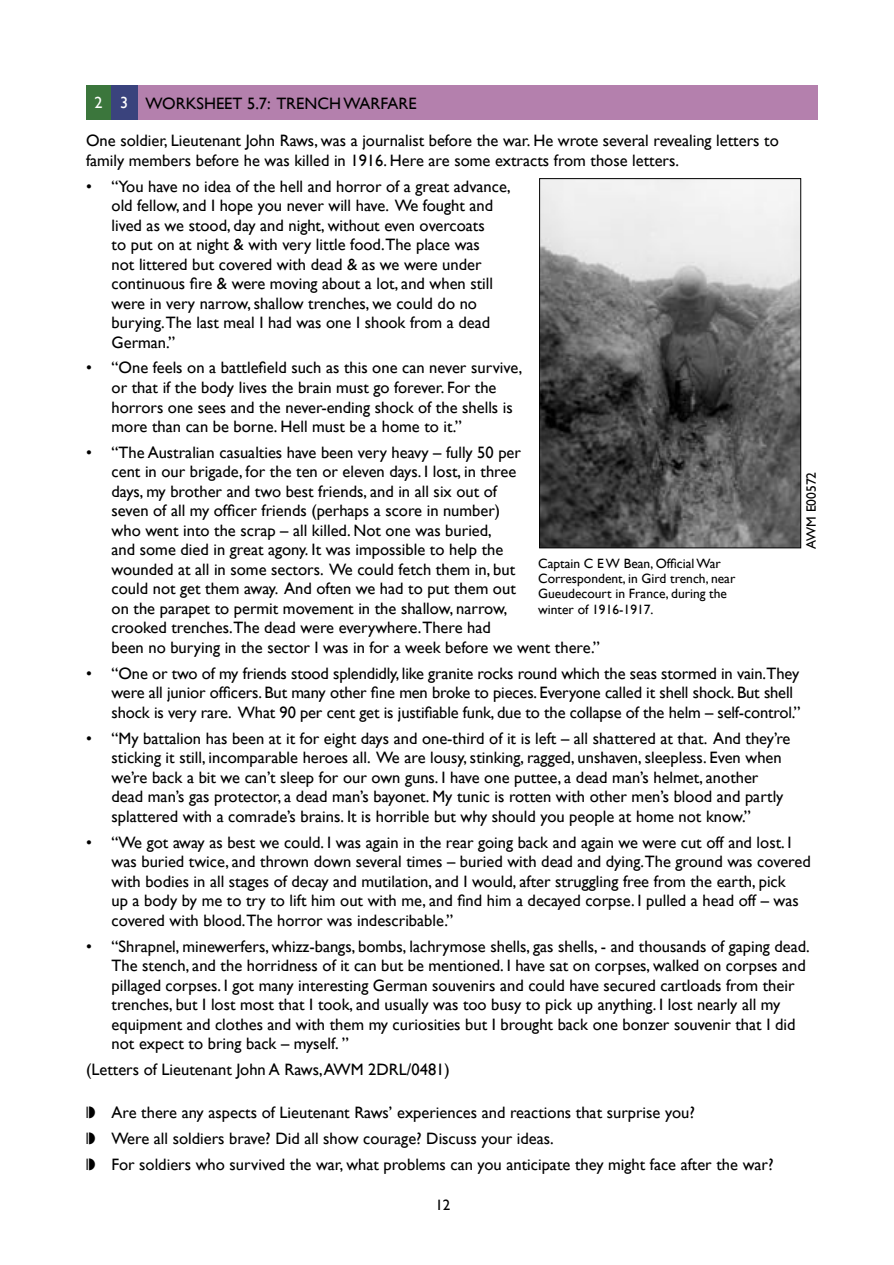
<style>
.page{position:relative;width:894px;height:1265px;background:#fff}
.page>*{position:absolute;margin:0;border:0;box-sizing:border-box;transform-origin:0 0}
.t1{font:16.5px/19.5px "Gill Sans";color:#000}
.t2{font:15px "Gill Sans";color:#000}
.t3{font:13.5px/15.3px "Gill Sans";color:#000}
</style>
<div class="page">
<hr style="left:86px;top:85px;width:731px;height:1px;background:#a0c963">
<div style="left:86px;top:86px;width:731px;height:33px;background:#b480ad"></div>
<div style="left:86px;top:85px;width:31px;height:34px;background:#3b763c"></div>
<div style="left:112px;top:85px;width:26px;height:34px;background:#3a437d"></div>
<img style="left:541px;top:180px;width:258px;height:366px">
<div style="left:539px;top:178px;width:262px;height:370px;border:1px solid #000"></div>
<p class="t1" style="left:146px;top:95px;width:273px">WORKSHEET 5.7: TRENCHWARFARE</p>
<p class="t1" style="left:86px;top:133px;width:694px">One soldier, Lieutenant John Raws, was a journalist before the war. He wrote several revealing letters to family members before he was killed in 1916. Here are some extracts from those letters.</p>
<p class="t1" style="left:112px;top:178px;width:401px;text-indent:-26px">• “You have no idea of the hell and horror of a great advance, old fellow, and I hope you never will have. We fought and lived as we stood, day and night, without even overcoats<br>to put on at night &amp; with very little food.The place was<br>not littered but covered with dead &amp; as we were under continuous fire &amp; were moving about a lot, and when still were in very narrow, shallow trenches, we could do no burying.The last meal I had was one I shook from a dead German.”</p>
<p class="t1" style="left:112px;top:360px;width:412px;text-indent:-26px">• “One feels on a battlefield such as this one can never survive, or that if the body lives the brain must go forever. For the horrors one sees and the never-ending shock of the shells is more than can be borne. Hell must be a home to it.”</p>
<p class="t1" style="left:112px;top:444px;width:490px;text-indent:-26px">• “The Australian casualties have been very heavy – fully 50 per<br>cent in our brigade, for the ten or eleven days. I lost, in three<br>days, my brother and two best friends, and in all six out of<br>seven of all my officer friends (perhaps a score in number)<br>who went into the scrap – all killed. Not one was buried,<br>and some died in great agony. It was impossible to help the<br>wounded at all in some sectors. We could fetch them in, but<br>could not get them away. And often we had to put them out<br>on the parapet to permit movement in the shallow, narrow,<br>crooked trenches.The dead were everywhere.There had<br>been no burying in the sector I was in for a week before we went there.”</p>
<p class="t1" style="left:112px;top:665px;width:691px;text-indent:-26px">• “One or two of my friends stood splendidly, like granite rocks round which the seas stormed in vain.They were all junior officers. But many other fine men broke to pieces. Everyone called it shell shock. But shell shock is very rare. What 90 per cent get is justifiable funk, due to the collapse of the helm – self-control.”</p>
<p class="t1" style="left:112px;top:730px;width:680px;text-indent:-26px">• “My battalion has been at it for eight days and one-third of it is left – all shattered at that. And they’re sticking it still, incomparable heroes all. We are lousy, stinking, ragged, unshaven, sleepless. Even when we’re back a bit we can’t sleep for our own guns. I have one puttee, a dead man’s helmet, another dead man’s gas protector, a dead man’s bayonet. My tunic is rotten with other men’s blood and partly splattered with a comrade’s brains. It is horrible but why should you people at home not know.”</p>
<p class="t1" style="left:112px;top:834px;width:701px;text-indent:-26px">• “We got away as best we could. I was again in the rear going back and again we were cut off and lost. I was buried twice, and thrown down several times – buried with dead and dying.The ground was covered with bodies in all stages of decay and mutilation, and I would, after struggling free from the earth, pick<br>up a body by me to try to lift him out with me, and find him a decayed corpse. I pulled a head off – was covered with blood.The horror was indescribable.”</p>
<p class="t1" style="left:112px;top:938px;width:700px;text-indent:-26px">• “Shrapnel, minewerfers, whizz-bangs, bombs, lachrymose shells, gas shells, - and thousands of gaping dead.<br>The stench, and the horridness of it can but be mentioned. I have sat on corpses, walked on corpses and pillaged corpses. I got many interesting German souvenirs and could have secured cartloads from their trenches, but I lost most that I took, and usually was too busy to pick up anything. I lost nearly all my equipment and clothes and with them my curiosities but I brought back one bonzer souvenir that I did not expect to bring back – myself. ”</p>
<p class="t1" style="left:86px;top:1061px;width:365px">(Letters of Lieutenant John A Raws,AWM 2DRL/0481)</p>
<p class="t1" style="left:86px;top:1101px;width:689px;line-height:26px">❘◗ Are there any aspects of Lieutenant Raws’ experiences and reactions that surprise you?<br>❘◗ Were all soldiers brave? Did all show courage? Discuss your ideas.<br>❘◗ For soldiers who survived the war, what problems can you anticipate they might face after the war?</p>
<p class="t3" style="left:805px;top:549px;width:78px;rotate:-90deg">AWM E00572</p>
<p class="t3" style="left:538px;top:557px;width:199px">Captain C EW Bean, OfficialWar<br>Correspondent, in Gird trench, near<br>Gueudecourt in France, during the winter of 1916-1917.</p>
<p class="t2" style="left:435px;top:1199px;width:16px">12</p>
</div>
